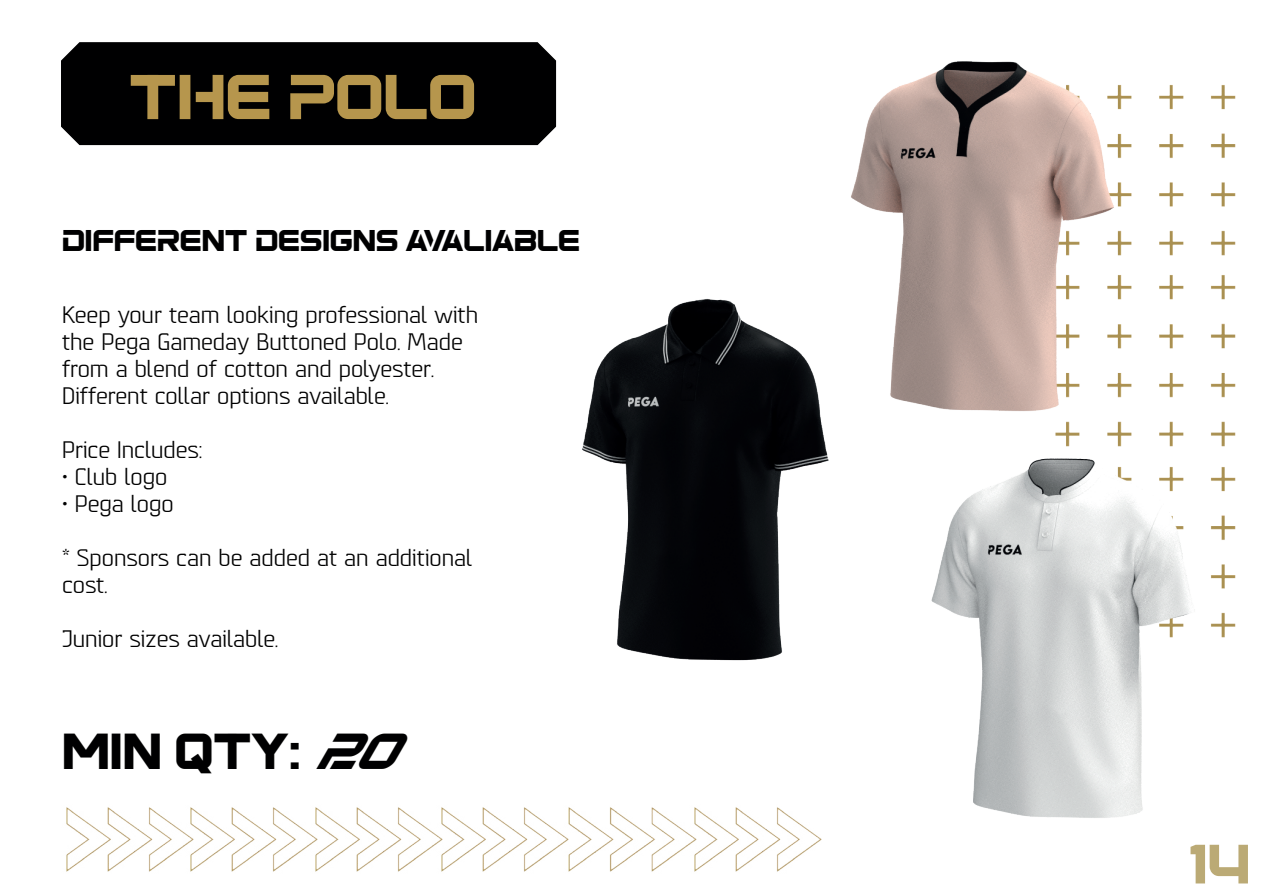
<style>
.page{position:relative;width:1263px;height:893px;background:#fff}
.page>*{position:absolute;margin:0;border:0;box-sizing:border-box;transform-origin:0 0}
.t1{font:60px "b Biger Over";color:#b6964d}
.t2{font:52.5px "b Biger Over";color:#bbaa75}
.t3{font:48px "b Biger Over";color:#000001}
.t4{font:28.5px "b Biger Over";color:#000001}
.t5{font:22.5px/27px "Gepeste V";color:#000001}
.s1{font-style:italic}
</style>
<div class="page">
<img style="left:1213px;top:467px;width:23px;height:171px">
<img style="left:1055px;top:275px;width:181px;height:172px">
<img style="left:1127px;top:85px;width:109px;height:171px">
<div style="left:61px;top:42px;width:496px;height:104px;background:#000001"></div>
<img style="left:66px;top:807px;width:102px;height:65px">
<img style="left:168px;top:807px;width:125px;height:65px">
<img style="left:293px;top:807px;width:126px;height:65px">
<img style="left:419px;top:807px;width:127px;height:65px">
<img style="left:546px;top:807px;width:126px;height:65px">
<img style="left:672px;top:807px;width:150px;height:65px">
<img style="left:582px;top:299px;width:247px;height:362px">
<img style="left:851px;top:61px;width:276px;height:359px">
<img style="left:931px;top:435px;width:282px;height:383px">
<h1 class="t1" style="left:129px;top:71px;width:349px">THE POLO</h1>
<p class="t4" style="left:62px;top:228px;width:519px">DIFFERENT DESIGNS AVALIABLE</p>
<p class="t5" style="left:62px;top:300px;width:418px">Keep your team looking professional with the Pega Gameday Buttoned Polo. Made from a blend of cotton and polyester.<br>Different collar options available.</p>
<p class="t5" style="left:62px;top:435px;width:142px">Price Includes:</p>
<p class="t5" style="left:62px;top:462px;width:107px">• Club logo</p>
<p class="t5" style="left:62px;top:489px;width:113px">• Pega logo</p>
<p class="t5" style="left:62px;top:543px;width:412px">* Sponsors can be added at an additional cost.</p>
<p class="t5" style="left:62px;top:624px;width:218px">Junior sizes available.</p>
<h3 class="t3" style="left:62px;top:730px;width:360px">MIN QTY: <span class="s1">20</span></h3>
<h2 class="t2" style="left:1189px;top:841px;width:63px">14</h2>
</div>
